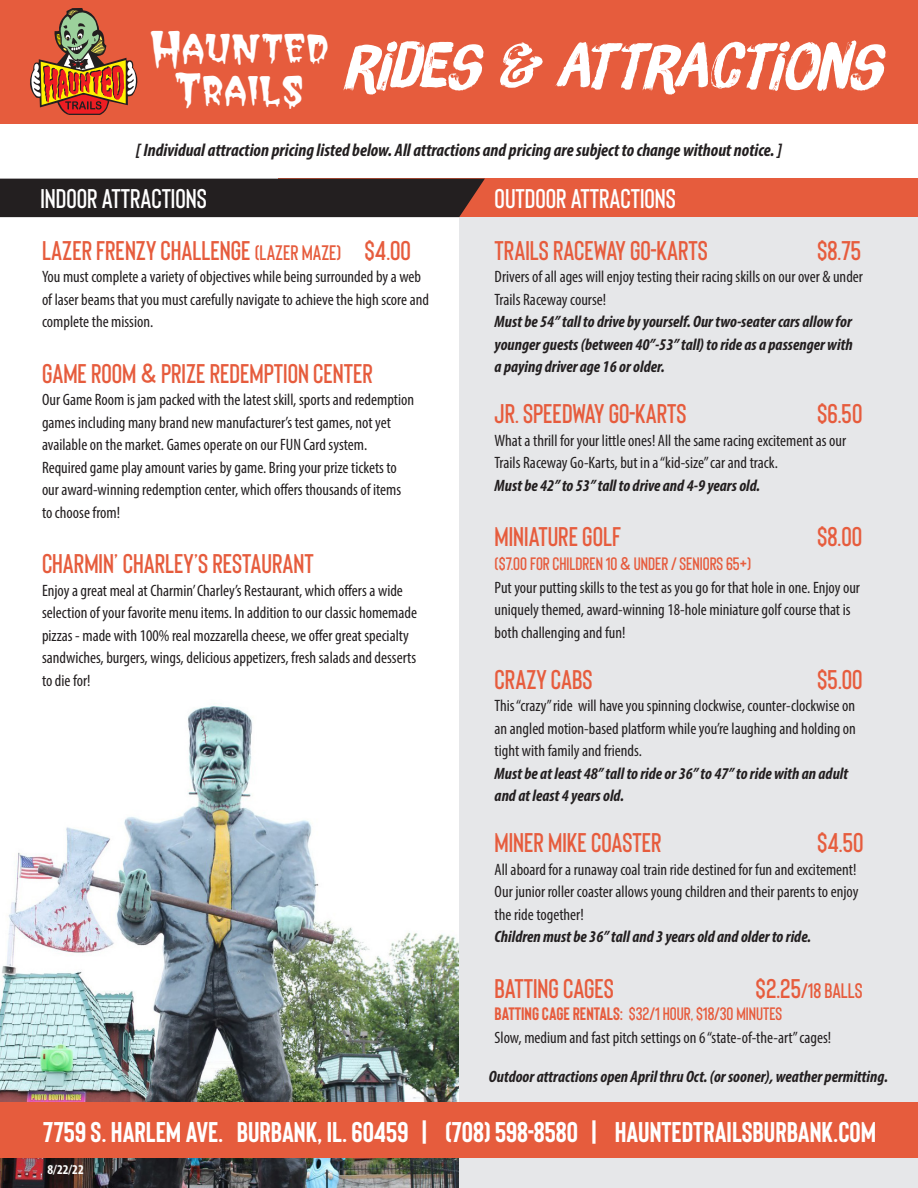
<style>
.page{position:relative;width:918px;height:1188px;background:#fff}
.page>*{position:absolute;margin:0;border:0;box-sizing:border-box;transform-origin:0 0}
.t1{font:63px "Brush Up Too";color:#fff}
.t2{font:46.2px "Post Crypt";color:#fff;scale:.91 1}
.t3{font:700 28.5px "Bison";color:#fff}
.t4{font:600 27px "Bison";color:#e65c3d}
.t5{font:600 27px "Bison";color:#fff}
.t6{font:600 21px "Bison";color:#e65c3d}
.t7{font:italic 700 condensed 18px "Myriad Pro";color:#231f20}
.t8{font:600 18px "Bison";color:#e65c3d}
.t9{font:condensed 16.5px/22.5px "Myriad Pro";color:#231f20}
.t10{font:italic 700 condensed 16.5px "Myriad Pro";color:#231f20}
.t11{font:700 condensed 13.5px "Myriad Pro";color:#fff}
.s1{font-size:21px}
.s2{font-size:27px}
.s3{font-weight:700}
</style>
<div class="page">
<img style="left:0;top:703px;width:459px;height:485px">
<div style="left:459px;top:217px;width:459px;height:971px;background:#e6e7e9"></div>
<div style="left:0;top:0;width:918px;height:124px;background:#e65c3d"></div>
<div style="left:0;top:1103px;width:918px;height:55px;background:#e65c3d"></div>
<svg style="left:30px;top:8px;width:107px;height:107px"></svg>
<div style="left:278px;top:179px;width:640px;height:38px;background:#e65c3d"></div>
<div style="left:0;top:179px;width:485px;height:38px;background:#231f20"></div>
<p class="t2" style="left:150px;top:23px;width:198px">Haunted</p>
<p class="t2" style="left:174px;top:65px;width:145px">Trails</p>
<p class="t1" style="left:343px;top:29px;width:539px">RIDES &amp; ATTRACTIONS</p>
<p class="t7" style="left:136px;top:138px;width:647px">[ Individual attraction pricing listed below. All attractions and pricing are subject to change without notice. ]</p>
<p class="t5" style="left:40px;top:181px;width:168px">INDOOR ATTRACTIONS</p>
<p class="t4" style="left:42px;top:234px;width:370px">LAZER FRENZY CHALLENGE <span class="s1">(LAZER MAZE)</span> $4.00</p>
<p class="t9" style="left:42px;top:265px;width:381px">You must complete a variety of objectives while being surrounded by a web</p>
<p class="t9" style="left:42px;top:288px;width:389px">of laser beams that you must carefully navigate to achieve the high score and</p>
<p class="t9" style="left:42px;top:310px;width:113px">complete the mission.</p>
<p class="t4" style="left:42px;top:357px;width:332px">GAME ROOM &amp; PRIZE REDEMPTION CENTER</p>
<p class="t9" style="left:42px;top:388px;width:374px">Our Game Room is jam packed with the latest skill, sports and redemption games including many brand new manufacturer’s test games, not yet</p>
<p class="t9" style="left:42px;top:433px;width:327px">available on the market. Games operate on our FUN Card system.</p>
<p class="t9" style="left:42px;top:456px;width:356px">Required game play amount varies by game. Bring your prize tickets to</p>
<p class="t9" style="left:42px;top:478px;width:361px">our award-winning redemption center, which offers thousands of items</p>
<p class="t9" style="left:42px;top:501px;width:80px">to choose from!</p>
<p class="t4" style="left:42px;top:547px;width:273px">CHARMIN’ CHARLEY’S RESTAURANT</p>
<p class="t9" style="left:42px;top:579px;width:362px">Enjoy a great meal at Charmin’ Charley’s Restaurant, which offers a wide</p>
<p class="t9" style="left:42px;top:601px;width:377px">selection of your favorite menu items. In addition to our classic homemade pizzas - made with 100% real mozzarella cheese, we offer great specialty</p>
<p class="t9" style="left:42px;top:646px;width:376px">sandwiches, burgers, wings, delicious appetizers, fresh salads and desserts</p>
<p class="t9" style="left:42px;top:669px;width:50px">to die for!</p>
<p class="t5" style="left:495px;top:181px;width:183px">OUTDOOR ATTRACTIONS</p>
<p class="t4" style="left:495px;top:234px;width:215px">TRAILS RACEWAY GO-KARTS</p>
<p class="t4" style="left:817px;top:234px;width:46px">$8.75</p>
<p class="t9" style="left:495px;top:265px;width:370px">Drivers of all ages will enjoy testing their racing skills on our over &amp; under</p>
<p class="t9" style="left:495px;top:288px;width:113px">Trails Raceway course!</p>
<p class="t10" style="left:495px;top:312px;width:359px">Must be 54” tall to drive by yourself. Our two-seater cars allow for</p>
<p class="t10" style="left:495px;top:334px;width:360px">younger guests (between 40”-53” tall) to ride as a passenger with</p>
<p class="t10" style="left:495px;top:357px;width:172px">a paying driver age 16 or older.</p>
<p class="t4" style="left:495px;top:397px;width:193px">JR. SPEEDWAY GO-KARTS</p>
<p class="t4" style="left:817px;top:397px;width:47px">$6.50</p>
<p class="t9" style="left:495px;top:429px;width:353px">What a thrill for your little ones! All the same racing excitement as our</p>
<p class="t9" style="left:495px;top:451px;width:285px">Trails Raceway Go-Karts, but in a “kid-size” car and track.</p>
<p class="t10" style="left:495px;top:475px;width:267px">Must be 42” to 53” tall to drive and 4-9 years old.</p>
<p class="t4" style="left:495px;top:520px;width:128px">MINIATURE GOLF</p>
<p class="t4" style="left:817px;top:520px;width:47px">$8.00</p>
<p class="t8" style="left:495px;top:553px;width:258px">($7.00 FOR CHILDREN 10 &amp; UNDER / SENIORS 65+)</p>
<p class="t9" style="left:495px;top:576px;width:367px">Put your putting skills to the test as you go for that hole in one. Enjoy our</p>
<p class="t9" style="left:495px;top:598px;width:357px">uniquely themed, award-winning 18-hole miniature golf course that is</p>
<p class="t9" style="left:495px;top:621px;width:132px">both challenging and fun!</p>
<p class="t4" style="left:495px;top:663px;width:100px">CRAZY CABS</p>
<p class="t4" style="left:817px;top:663px;width:47px">$5.00</p>
<p class="t9" style="left:495px;top:694px;width:362px">This “crazy” ride will have you spinning clockwise, counter-clockwise on</p>
<p class="t9" style="left:495px;top:717px;width:363px">an angled motion-based platform while you’re laughing and holding on</p>
<p class="t9" style="left:495px;top:739px;width:149px">tight with family and friends.</p>
<p class="t10" style="left:495px;top:763px;width:355px">Must be at least 48” tall to ride or 36” to 47” to ride with an adult</p>
<p class="t10" style="left:495px;top:786px;width:131px">and at least 4 years old.</p>
<p class="t4" style="left:495px;top:826px;width:169px">MINER MIKE COASTER</p>
<p class="t4" style="left:817px;top:826px;width:48px">$4.50</p>
<p class="t9" style="left:495px;top:858px;width:363px">All aboard for a runaway coal train ride destined for fun and excitement!</p>
<p class="t9" style="left:495px;top:880px;width:365px">Our junior roller coaster allows young children and their parents to enjoy</p>
<p class="t9" style="left:495px;top:903px;width:91px">the ride together!</p>
<p class="t10" style="left:495px;top:927px;width:318px">Children must be 36” tall and 3 years old and older to ride.</p>
<p class="t4" style="left:495px;top:972px;width:121px">BATTING CAGES</p>
<p class="t6" style="left:756px;top:977px;width:109px"><span class="s2">$2.25</span>/18 BALLS</p>
<p class="t8" style="left:495px;top:1003px;width:289px"><span class="s3">BATTING CAGE RENTALS:</span> $32/1 HOUR, $18/30 MINUTES</p>
<p class="t9" style="left:495px;top:1026px;width:338px">Slow, medium and fast pitch settings on 6 “state-of-the-art” cages!</p>
<p class="t10" style="left:489px;top:1066px;width:401px">Outdoor attractions open April thru Oct. (or sooner), weather permitting.</p>
<p class="t3" style="left:43px;top:1114px;width:835px">7759 S. HARLEM AVE. BURBANK, IL. 60459 | (708) 598-8580 | HAUNTEDTRAILSBURBANK.COM</p>
<p class="t11" style="left:48px;top:1161px;width:38px">8/22/22</p>
</div>
